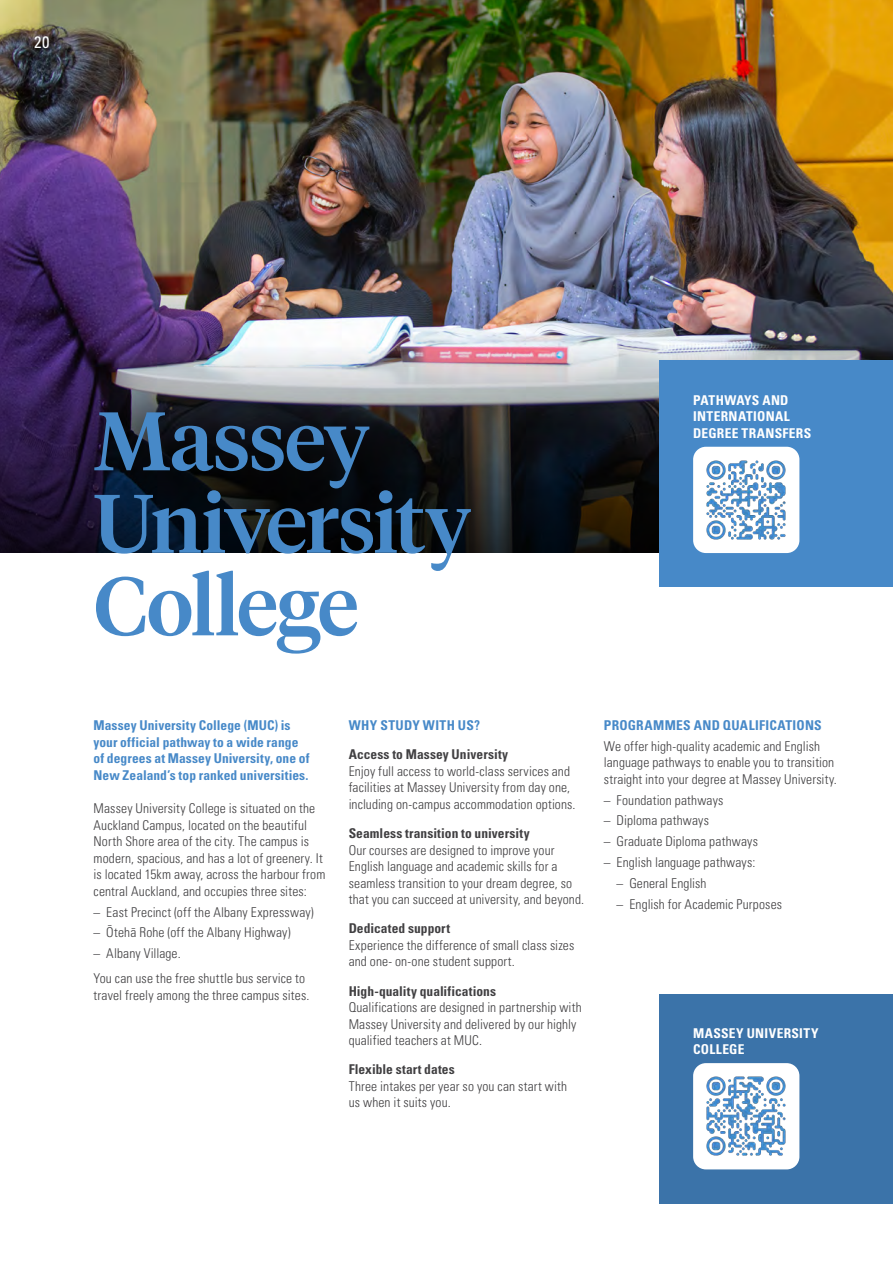
<style>
.page{position:relative;width:893px;height:1263px;background:#fff}
.page>*{position:absolute;margin:0;border:0;box-sizing:border-box;transform-origin:0 0}
.t1{font:500 82.5px/82.5px "Tiempos Headline";letter-spacing:-.02em;color:#4789c8}
.t2{font:condensed 16.5px "Univers LT Pro";color:#fff}
.t3{font:300 condensed 13.5px/16.5px "Univers LT Pro";letter-spacing:.01em;color:#414042}
.High_Light_P{font:700 condensed 13.5px/16.5px "Univers LT Pro";letter-spacing:.005em;color:#4789c8}
.P_Bold{font:700 condensed 13.5px "Univers LT Pro";letter-spacing:.005em;color:#414042}
.t4{font:700 condensed 13.5px/16.5px "Univers LT Pro";letter-spacing:.02em;color:#fff}
.High_Light_P-2{font:700 condensed 13.5px "Univers LT Pro";letter-spacing:.03em;color:#4789c8}
</style>
<div class="page">
<img style="left:0;top:0;width:893px;height:348px">
<svg style="left:0;top:348px;width:893px;height:205px"></svg>
<div style="left:659px;top:361px;width:234px;height:226px;background:#4789c8"></div>
<div style="left:693px;top:447px;width:106px;height:106px;background:#fff;border-radius:13px"></div>
<img style="left:706px;top:460px;width:80px;height:80px">
<div style="left:659px;top:994px;width:234px;height:209px;background:#3b73a9"></div>
<div style="left:693px;top:1063px;width:106px;height:106px;background:#fff;border-radius:13px"></div>
<img style="left:706px;top:1076px;width:80px;height:80px">
<p class="t2" style="left:34px;top:32px;width:17px">20</p>
<h1 class="t1" style="left:94px;top:396px;width:379px">Massey<br>University<br>College</h1>
<p class="t4" style="left:693px;top:391px;width:120px">PATHWAYS AND<br>INTERNATIONAL<br>DEGREE TRANSFERS</p>
<p class="High_Light_P" style="left:94px;top:717px;width:218px">Massey University College (MUC) is your official pathway to a wide range of degrees at Massey University, one of New Zealand’s top ranked universities.</p>
<p class="t3" style="left:94px;top:799px;width:233px">Massey University College is situated on the Auckland Campus, located on the beautiful North Shore area of the city. The campus is modern, spacious, and has a lot of greenery. It is located 15km away, across the harbour from central Auckland, and occupies three sites:</p>
<p class="t3" style="left:94px;top:903px;width:222px">– East Precinct (off the Albany Expressway)</p>
<p class="t3" style="left:94px;top:923px;width:199px">– Ōtehā Rohe (off the Albany Highway)</p>
<p class="t3" style="left:94px;top:944px;width:89px">– Albany Village.</p>
<p class="t3" style="left:94px;top:969px;width:217px">You can use the free shuttle bus service to travel freely among the three campus sites.</p>
<p class="High_Light_P-2" style="left:349px;top:717px;width:133px">WHY STUDY WITH US?</p>
<p class="P_Bold" style="left:349px;top:746px;width:161px">Access to Massey University</p>
<p class="t3" style="left:349px;top:762px;width:228px">Enjoy full access to world-class services and facilities at Massey University from day one, including on-campus accommodation options.</p>
<p class="P_Bold" style="left:349px;top:825px;width:182px">Seamless transition to university</p>
<p class="t3" style="left:349px;top:841px;width:237px">Our courses are designed to improve your English language and academic skills for a seamless transition to your dream degree, so that you can succeed at university, and beyond.</p>
<p class="P_Bold" style="left:349px;top:920px;width:103px">Dedicated support</p>
<p class="t3" style="left:349px;top:936px;width:227px">Experience the difference of small class sizes and one- on-one student support.</p>
<p class="P_Bold" style="left:349px;top:983px;width:149px">High-quality qualifications</p>
<p class="t3" style="left:349px;top:998px;width:234px">Qualifications are designed in partnership with<br>Massey University and delivered by our highly qualified teachers at MUC.</p>
<p class="P_Bold" style="left:349px;top:1061px;width:108px">Flexible start dates</p>
<p class="t3" style="left:349px;top:1077px;width:220px">Three intakes per year so you can start with us when it suits you.</p>
<p class="High_Light_P" style="left:604px;top:717px;width:219px">PROGRAMMES AND QUALIFICATIONS</p>
<p class="t3" style="left:604px;top:737px;width:235px">We offer high-quality academic and English language pathways to enable you to transition straight into your degree at Massey University.</p>
<p class="t3" style="left:604px;top:791px;width:121px">– Foundation pathways</p>
<p class="t3" style="left:604px;top:812px;width:107px">– Diploma pathways</p>
<p class="t3" style="left:604px;top:832px;width:156px">– Graduate Diploma pathways</p>
<p class="t3" style="left:604px;top:853px;width:153px">– English language pathways:</p>
<p class="t3" style="left:617px;top:874px;width:92px">– General English</p>
<p class="t3" style="left:617px;top:895px;width:167px">– English for Academic Purposes</p>
<p class="t4" style="left:693px;top:1024px;width:127px">MASSEY UNIVERSITY<br>COLLEGE</p>
</div>
